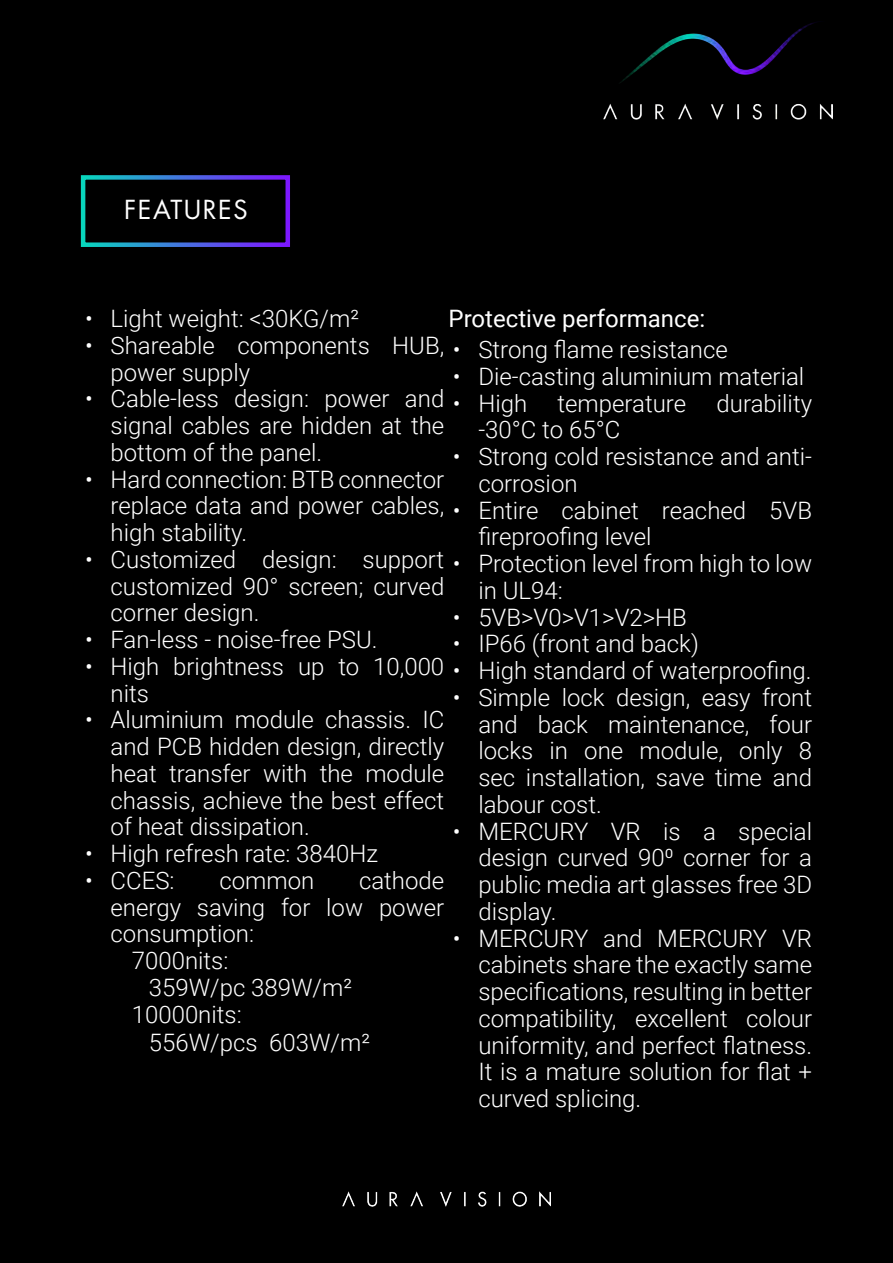
<style>
.page{position:relative;width:893px;height:1263px;background:#000}
.page>*{position:absolute;margin:0;border:0;box-sizing:border-box;transform-origin:0 0}
.t1{font:25.5px "Futura Std";letter-spacing:.06em;color:#fff}
.BodyTXT_Bullet2{font:300 24px/26.7px "Roboto";color:#fff;text-align:justify}
.BodyTXT_Highlited{font:24px "Roboto";color:#fff}
</style>
<div class="page">
<img style="left:343px;top:1192px;width:207px;height:15px">
<img style="left:603px;top:22px;width:230px;height:97px">
<p class="t1" style="left:124px;top:193px;width:125px">FEATURES</p>
<p class="BodyTXT_Highlited" style="left:449px;top:302px;width:258px">Protective performance:</p>
<p class="BodyTXT_Bullet2" style="left:453px;top:335px;width:276px">• Strong flame resistance</p>
<p class="BodyTXT_Bullet2" style="left:453px;top:362px;width:353px">• Die-casting aluminium material</p>
<p class="BodyTXT_Bullet2" style="left:453px;top:389px;width:76px">• High</p>
<p class="BodyTXT_Bullet2" style="left:557px;top:389px;width:130px">temperature</p>
<p class="BodyTXT_Bullet2" style="left:717px;top:389px;width:97px">durability</p>
<p class="BodyTXT_Bullet2" style="left:478px;top:416px;width:143px">-30°C to 65°C</p>
<p class="BodyTXT_Bullet2" style="left:478px;top:442px;width:335px;text-indent:-26px">• Strong cold resistance and anti&shy;corrosion</p>
<p class="BodyTXT_Bullet2" style="left:478px;top:496px;width:335px;text-indent:-26px">• Entire cabinet reached 5VB fireproofing level</p>
<p class="BodyTXT_Bullet2" style="left:478px;top:549px;width:335px;text-indent:-26px">• Protection level from high to low in UL94:</p>
<p class="BodyTXT_Bullet2" style="left:453px;top:603px;width:236px">• 5VB&gt;V0&gt;V1&gt;V2&gt;HB</p>
<p class="BodyTXT_Bullet2" style="left:453px;top:630px;width:248px">• IP66 (front and back)</p>
<p class="BodyTXT_Bullet2" style="left:453px;top:656px;width:360px">• High standard of waterproofing.</p>
<p class="BodyTXT_Bullet2" style="left:478px;top:683px;width:335px;text-indent:-26px">• Simple lock design, easy front and back maintenance, four locks in one module, only 8 sec installation, save time and labour cost.</p>
<p class="BodyTXT_Bullet2" style="left:478px;top:817px;width:335px;text-indent:-26px">• MERCURY VR is a special design curved 900 corner for a public media art glasses free 3D display.</p>
<p class="BodyTXT_Bullet2" style="left:478px;top:924px;width:335px;text-indent:-26px">• MERCURY and MERCURY VR cabinets share the exactly same specifications, resulting in better compatibility, excellent colour uniformity, and perfect flatness.<br>It is a mature solution for flat + curved splicing.</p>
<p class="BodyTXT_Bullet2" style="left:85px;top:304px;width:276px">• Light weight: &lt;30KG/m²</p>
<p class="BodyTXT_Bullet2" style="left:111px;top:331px;width:335px;text-indent:-26px">• Shareable components HUB, power supply</p>
<p class="BodyTXT_Bullet2" style="left:111px;top:385px;width:335px;text-indent:-26px">• Cable-less design: power and signal cables are hidden at the bottom of the panel.</p>
<p class="BodyTXT_Bullet2" style="left:111px;top:465px;width:335px;text-indent:-26px">• Hard connection: BTB connector replace data and power cables, high stability.</p>
<p class="BodyTXT_Bullet2" style="left:111px;top:545px;width:335px;text-indent:-26px">• Customized design: support customized 90° screen; curved corner design.</p>
<p class="BodyTXT_Bullet2" style="left:85px;top:625px;width:294px">• Fan-less - noise-free PSU.</p>
<p class="BodyTXT_Bullet2" style="left:111px;top:652px;width:335px;text-indent:-26px">• High brightness up to 10,000 nits</p>
<p class="BodyTXT_Bullet2" style="left:111px;top:705px;width:335px;text-indent:-26px">• Aluminium module chassis. IC and PCB hidden design, directly heat transfer with the module chassis, achieve the best effect of heat dissipation.</p>
<p class="BodyTXT_Bullet2" style="left:85px;top:839px;width:295px">• High refresh rate: 3840Hz</p>
<p class="BodyTXT_Bullet2" style="left:85px;top:866px;width:91px">• CCES:</p>
<p class="BodyTXT_Bullet2" style="left:219px;top:866px;width:96px">common</p>
<p class="BodyTXT_Bullet2" style="left:111px;top:866px;width:335px;text-indent:248px">cathode energy saving for low power consumption:</p>
<p class="BodyTXT_Bullet2" style="left:132px;top:946px;width:98px">7000nits:</p>
<p class="BodyTXT_Bullet2" style="left:149px;top:973px;width:205px">359W/pc 389W/m²</p>
<p class="BodyTXT_Bullet2" style="left:132px;top:1000px;width:111px">10000nits:</p>
<p class="BodyTXT_Bullet2" style="left:149px;top:1028px;width:223px">556W/pcs 603W/m²</p>
</div>
